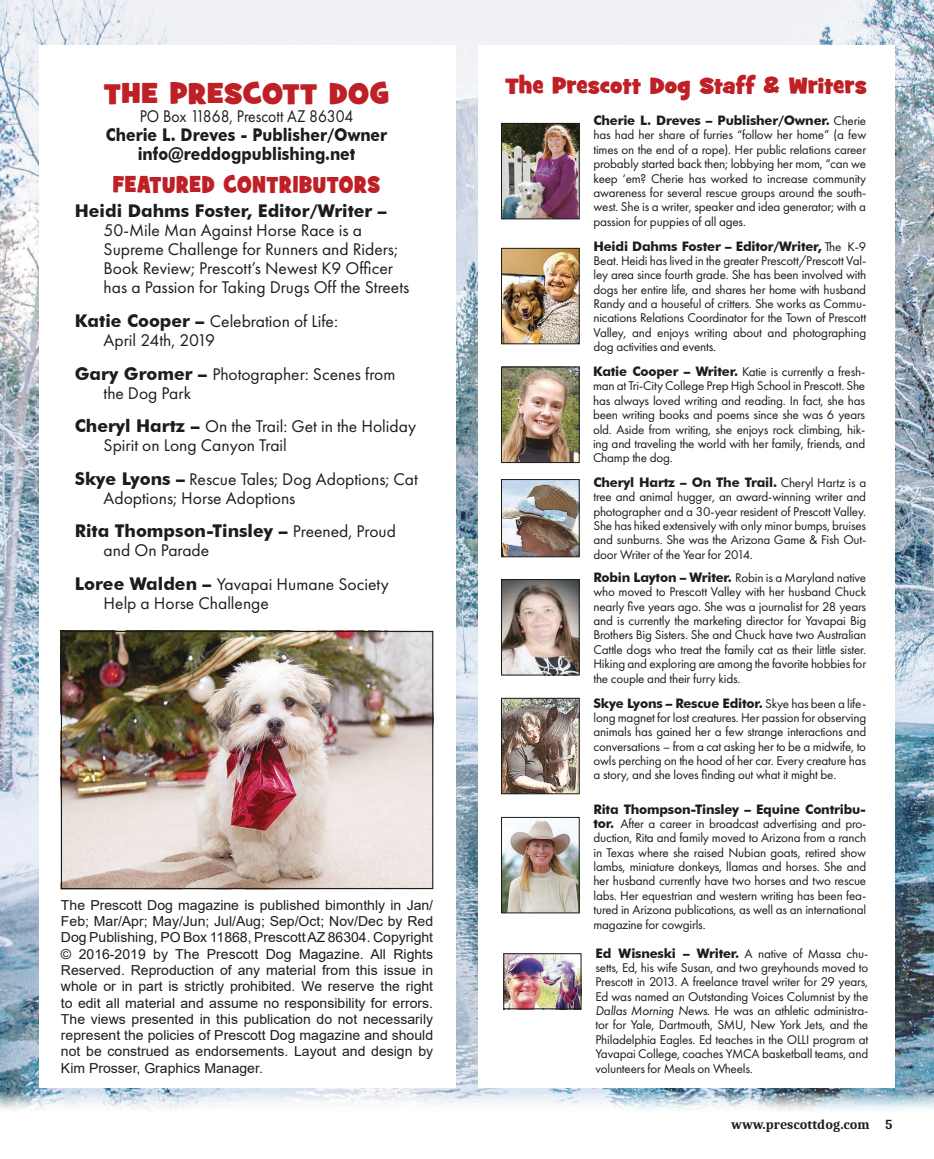
<style>
.page{position:relative;width:934px;height:1159px;background:#fff}
.page>*{position:absolute;margin:0;border:0;box-sizing:border-box;transform-origin:0 0}
.t1{font:29.25px "Grilled Cheese BTN Toasted";letter-spacing:.02em;color:#be2026}
.t2{font:23.38px "Grilled Cheese BTN Toasted";letter-spacing:.03em;color:#be2026;scale:.9 1}
.t3{font:22.5px "Grilled Cheese BTN Toasted";color:#be2026;scale:1.08 1}
.t4{font:17.5px/19px "Futura PT";color:#1c1c1b}
.t5{font:700 17.5px "Futura BT";color:#1c1c1b}
.t6{font:700 17.5px/19px "Futura BT";color:#1c1c1b;text-align:center;scale:.9 1}
.t7{font:17.5px "Futura PT";color:#1c1c1b;scale:.9 1}
.t8{font:13.75px/16.2px "Arial";color:#1c1c1b;text-align:justify}
.t9{font:700 13.75px "Caladea";color:#1c1c1b}
.t10{font:13.12px/14.4px "Futura PT";letter-spacing:-.015em;color:#1c1c1b;text-align:justify}
.t11{font:700 13.12px "Futura BT";letter-spacing:-.015em;color:#1c1c1b}
.s1{font-family:"Futura BT";font-weight:700}
.s2{font-family:"Futura PT";font-weight:400}
.s3{font-style:italic}
</style>
<div class="page">
<img style="left:0;top:0;width:934px;height:1110px">
<div style="left:478px;top:45px;width:416px;height:1042px;background:#fff"></div>
<div style="left:39px;top:45px;width:417px;height:1042px;background:#fff"></div>
<img style="left:503px;top:125px;width:74px;height:92px">
<div style="left:501px;top:123px;width:78px;height:96px;border:1px solid #1c1c1b"></div>
<img style="left:503px;top:250px;width:74px;height:92px">
<div style="left:501px;top:248px;width:78px;height:96px;border:1px solid #1c1c1b"></div>
<img style="left:503px;top:819px;width:74px;height:92px">
<div style="left:501px;top:817px;width:78px;height:96px;border:1px solid #1c1c1b"></div>
<img style="left:503px;top:700px;width:74px;height:92px">
<div style="left:501px;top:698px;width:78px;height:96px;border:1px solid #1c1c1b"></div>
<img style="left:503px;top:481px;width:74px;height:74px">
<div style="left:501px;top:479px;width:78px;height:78px;border:1px solid #1c1c1b"></div>
<img style="left:503px;top:581px;width:74px;height:92px">
<div style="left:501px;top:579px;width:78px;height:96px;border:1px solid #1c1c1b"></div>
<img style="left:505px;top:955px;width:74px;height:52px">
<div style="left:503px;top:953px;width:78px;height:56px;border:1px solid #1c1c1b"></div>
<img style="left:503px;top:369px;width:74px;height:92px">
<div style="left:501px;top:367px;width:78px;height:96px;border:1px solid #1c1c1b"></div>
<img style="left:63px;top:633px;width:368px;height:254px">
<div style="left:61px;top:631px;width:372px;height:258px;border:1px solid #1c1c1b"></div>
<h1 class="t1" style="left:104px;top:74px;width:287px">THE PRESCOTT DOG</h1>
<h3 class="t7" style="left:140px;top:106px;width:239px">PO Box 11868, Prescott AZ 86304</h3>
<h3 class="t6" style="left:106px;top:125px;width:314px">Cherie L. Dreves - Publisher/Owner info@reddogpublishing.net</h3>
<h2 class="t2" style="left:113px;top:169px;width:299px">FEATURED CONTRIBUTORS</h2>
<h3 class="t5" style="left:75px;top:200px;width:313px">Heidi Dahms Foster, Editor/Writer –</h3>
<h3 class="t4" style="left:104px;top:221px;width:307px">50-Mile Man Against Horse Race is a Supreme Challenge for Runners and Riders; Book Review; Prescott’s Newest K9 Officer has a Passion for Taking Drugs Off the Streets</h3>
<h3 class="t4" style="left:104px;top:311px;width:236px;text-indent:-29px"><span class="s1">Katie Cooper –</span> Celebration of Life:<br>April 24th, 2019</h3>
<h3 class="t4" style="left:104px;top:364px;width:293px;text-indent:-29px"><span class="s1">Gary Gromer –</span> Photographer: Scenes from the Dog Park</h3>
<h3 class="t4" style="left:104px;top:417px;width:314px;text-indent:-29px"><span class="s1">Cheryl Hartz –</span> On the Trail: Get in the Holiday<br>Spirit on Long Canyon Trail</h3>
<h3 class="t4" style="left:104px;top:469px;width:316px;text-indent:-29px"><span class="s1">Skye Lyons –</span> Rescue Tales; Dog Adoptions; Cat<br>Adoptions; Horse Adoptions</h3>
<h3 class="t5" style="left:75px;top:521px;width:323px">Rita Thompson-Tinsley – <span class="s2">Preened, Proud</span></h3>
<h3 class="t4" style="left:75px;top:534px;width:315px;line-height:33.6px;text-indent:29px">and On Parade<br><span class="s1">Loree Walden –</span> Yavapai Humane Society</h3>
<h3 class="t4" style="left:104px;top:594px;width:167px">Help a Horse Challenge</h3>
<p class="t8" style="left:61px;top:897px;width:374px">The Prescott Dog magazine is published bimonthly in Jan/ Feb; Mar/Apr; May/Jun; Jul/Aug; Sep/Oct; Nov/Dec by Red Dog Publishing, PO Box 11868, Prescott AZ 86304. Copyright © 2016-2019 by The Prescott Dog Magazine. All Rights Reserved. Reproduction of any material from this issue in whole or in part is strictly prohibited. We reserve the right to edit all material and assume no responsibility for errors.<br>The views presented in this publication do not necessarily represent the policies of Prescott Dog magazine and should not be construed as endorsements. Layout and design by Kim Prosser, Graphics Manager.</p>
<h3 class="t3" style="left:505px;top:71px;width:336px">The Prescott Dog Staff &amp; Writers</h3>
<p class="t11" style="left:593px;top:112px;width:274px">Cherie L. Dreves – Publisher/Owner. <span class="s2">Cherie</span></p>
<p class="t10" style="left:593px;top:128px;width:274px">has had her share of furries “follow her home” (a few times on the end of a rope). Her public relations career probably started back then; lobbying her mom, “can we keep ‘em? Cherie has worked to increase community awareness for several rescue groups around the south&shy;west. She is a writer, speaker and idea generator; with a passion for puppies of all ages.</p>
<p class="t11" style="left:593px;top:238px;width:274px">Heidi Dahms Foster – Editor/Writer, <span class="s2">The K-9</span></p>
<p class="t10" style="left:593px;top:253px;width:274px">Beat. Heidi has lived in the greater Prescott/Prescott Val&shy;ley area since fourth grade. She has been involved with dogs her entire life, and shares her home with husband Randy and a houseful of critters. She works as Commu&shy;nications Relations Coordinator for the Town of Prescott Valley, and enjoys writing about and photographing dog activities and events.</p>
<p class="t10" style="left:593px;top:364px;width:274px"><span class="s1">Katie Cooper – Writer.</span> Katie is currently a fresh&shy;man at Tri-City College Prep High School in Prescott. She has always loved writing and reading. In fact, she has been writing books and poems since she was 6 years old. Aside from writing, she enjoys rock climbing, hik&shy;ing and traveling the world with her family, friends, and Champ the dog.</p>
<p class="t11" style="left:593px;top:474px;width:274px">Cheryl Hartz – On The Trail. <span class="s2">Cheryl Hartz is a</span></p>
<p class="t10" style="left:593px;top:490px;width:274px">tree and animal hugger, an award-winning writer and photographer and a 30-year resident of Prescott Valley.<br>She has hiked extensively with only minor bumps, bruises and sunburns. She was the Arizona Game &amp; Fish Out&shy;door Writer of the Year for 2014.</p>
<p class="t10" style="left:593px;top:570px;width:274px"><span class="s1">Robin Layton – Writer.</span> Robin is a Maryland native who moved to Prescott Valley with her husband Chuck nearly five years ago. She was a journalist for 28 years and is currently the marketing director for Yavapai Big Brothers Big Sisters. She and Chuck have two Australian Cattle dogs who treat the family cat as their little sister.<br>Hiking and exploring are among the favorite hobbies for the couple and their furry kids.</p>
<p class="t11" style="left:593px;top:695px;width:274px">Skye Lyons – Rescue Editor. <span class="s2">Skye has been a life-</span></p>
<p class="t10" style="left:593px;top:710px;width:274px">long magnet for lost creatures. Her passion for observing animals has gained her a few strange interactions and conversations – from a cat asking her to be a midwife, to owls perching on the hood of her car. Every creature has a story, and she loves finding out what it might be.</p>
<p class="t11" style="left:593px;top:801px;width:274px">Rita Thompson-Tinsley – Equine Contribu-</p>
<p class="t10" style="left:593px;top:816px;width:274px"><span class="s1">tor.</span> After a career in broadcast advertising and pro&shy;duction, Rita and family moved to Arizona from a ranch in Texas where she raised Nubian goats, retired show lambs, miniature donkeys, llamas and horses. She and her husband currently have two horses and two rescue labs. Her equestrian and western writing has been fea&shy;tured in Arizona publications, as well as an international magazine for cowgirls.</p>
<p class="t11" style="left:595px;top:945px;width:274px">Ed Wisneski – Writer. <span class="s2">A native of Massa chu-</span></p>
<p class="t10" style="left:595px;top:960px;width:274px">setts, Ed, his wife Susan, and two greyhounds moved to Prescott in 2013. A freelance travel writer for 29 years, Ed was named an Outstanding Voices Columnist by the <span class="s3">Dallas Morning News</span>. He was an athletic administra&shy;tor for Yale, Dartmouth, SMU, New York Jets, and the Philadelphia Eagles. Ed teaches in the OLLI program at Yavapai College, coaches YMCA basketball teams, and volunteers for Meals on Wheels.</p>
<p class="t9" style="left:731px;top:1116px;width:163px">www.prescottdog.com 5</p>
</div>
